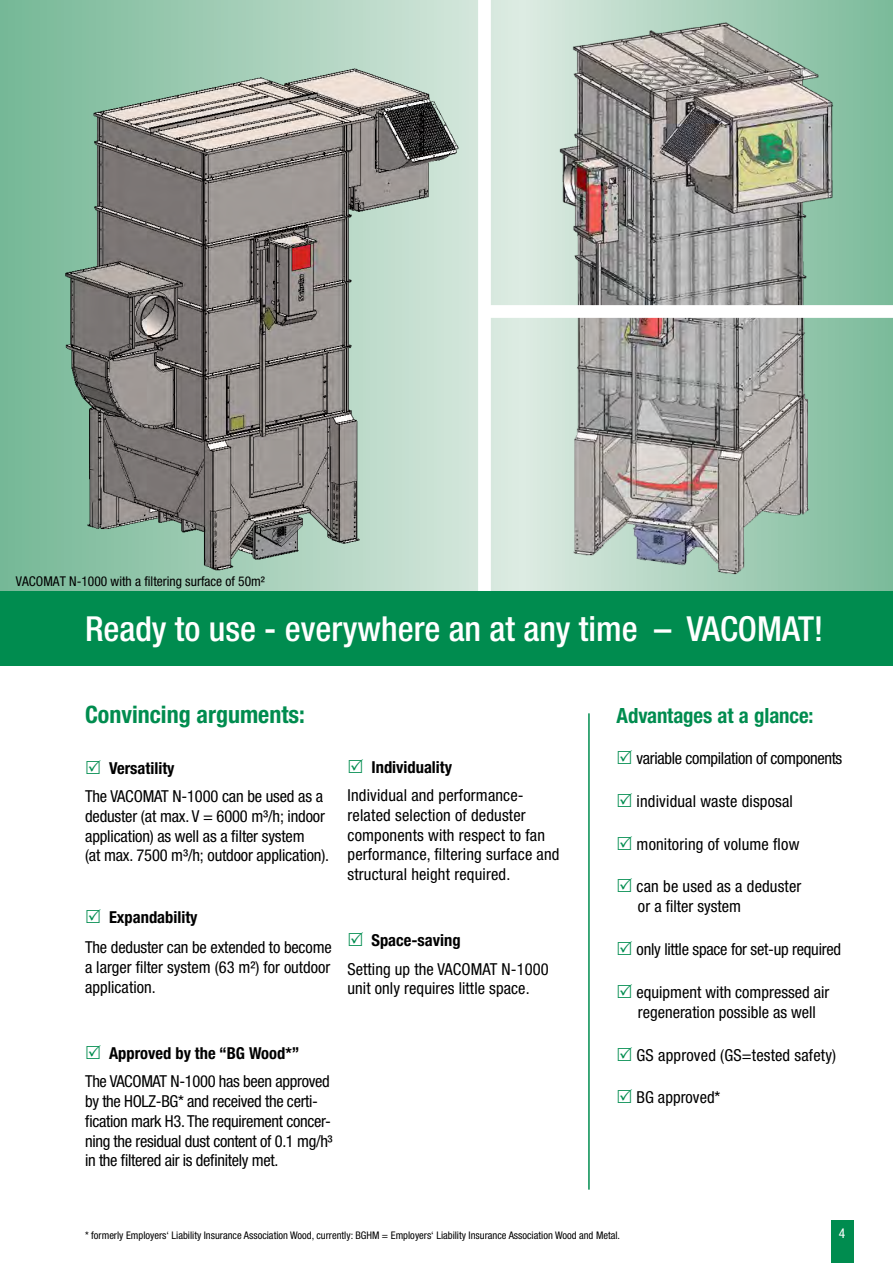
<style>
.page{position:relative;width:893px;height:1263px;background:#fff}
.page>*{position:absolute;margin:0;border:0;box-sizing:border-box;transform-origin:0 0}
.t1{font:500 condensed 34.5px "Helvetica Neue LT Pro";color:#fff}
.t2{font:700 condensed 24px "Helvetica Neue LT Pro";color:#008c4f}
.t3{font:700 condensed 21px "Helvetica Neue LT Pro";letter-spacing:-.005em;color:#008c4f}
.t4{font:condensed 16.5px/19.8px "Helvetica Neue LT Pro";color:#000}
.t5{font:condensed 16.5px/19.8px "Helvetica Neue LT Pro";letter-spacing:-.02em;color:#000}
.t6{font:700 condensed 16.5px "Helvetica Neue LT Pro";color:#000}
.t7{font:condensed 13.5px "Helvetica Neue LT Pro";color:#000}
.t8{font:condensed 13.5px "Helvetica Neue LT Pro";color:#fff}
.t9{font:condensed 10.5px "Helvetica Neue LT Pro";color:#000}
</style>
<div class="page">
<svg style="left:0;top:0;width:893px;height:591px;background:#a9d1bc"></svg>
<img style="left:510px;top:0;width:362px;height:305px">
<img style="left:535px;top:318px;width:312px;height:263px">
<div style="left:831px;top:1220px;width:22px;height:43px;background:#008c4f"></div>
<img style="left:0;top:40px;width:478px;height:545px">
<hr style="left:588px;top:713px;width:2px;height:476px;background:#008c4f">
<div style="left:478px;top:0;width:13px;height:591px;background:#fff"></div>
<div style="left:486px;top:305px;width:407px;height:13px;background:#fff"></div>
<div style="left:0;top:591px;width:893px;height:74px;background:#008c4f"></div>
<p class="t7" style="left:16px;top:573px;width:251px">VACOMAT N-1000 with a filtering surface of 50m²</p>
<h1 class="t1" style="left:85px;top:608px;width:740px">Ready to use - everywhere an at any time – VACOMAT!</h1>
<h2 class="t2" style="left:85px;top:700px;width:221px">Convincing arguments:</h2>
<p class="t6" style="left:109px;top:758px;width:67px">Versatility</p>
<p class="t4" style="left:85px;top:786px;width:246px">The VACOMAT N-1000 can be used as a deduster (at max. V = 6000 m³/h; indoor application) as well as a filter system<br>(at max. 7500 m³/h; outdoor application).</p>
<p class="t6" style="left:109px;top:907px;width:90px">Expandability</p>
<p class="t4" style="left:85px;top:937px;width:248px;text-align:justify">The deduster can be extended to become a larger filter system (63 m²) for outdoor application.</p>
<p class="t6" style="left:371px;top:757px;width:82px">Individuality</p>
<p class="t4" style="left:348px;top:785px;width:214px">Individual and performance&shy;related selection of deduster components with respect to fan performance, filtering surface and structural height required.</p>
<p class="t6" style="left:371px;top:930px;width:91px">Space-saving</p>
<p class="t4" style="left:348px;top:959px;width:203px">Setting up the VACOMAT N-1000 unit only requires little space.</p>
<p class="t6" style="left:109px;top:1043px;width:192px">Approved by the “BG Wood*”</p>
<p class="t5" style="left:85px;top:1071px;width:249px">The VACOMAT N-1000 has been approved by the HOLZ-BG* and received the certi&shy;fication mark H3. The requirement concer&shy;ning the residual dust content of 0.1 mg/h³ in the filtered air is definitely met.</p>
<p class="t3" style="left:617px;top:703px;width:199px">Advantages at a glance:</p>
<p class="t5" style="left:636px;top:748px;width:207px">variable compilation of components</p>
<p class="t4" style="left:637px;top:791px;width:158px">individual waste disposal</p>
<p class="t4" style="left:637px;top:834px;width:164px">monitoring of volume flow</p>
<p class="t4" style="left:637px;top:876px;width:166px">can be used as a deduster or a filter system</p>
<p class="t4" style="left:637px;top:939px;width:206px">only little space for set-up required</p>
<p class="t4" style="left:637px;top:982px;width:194px">equipment with compressed air regeneration possible as well</p>
<p class="t4" style="left:637px;top:1045px;width:201px">GS approved (GS=tested safety)</p>
<p class="t4" style="left:637px;top:1087px;width:85px">BG approved*</p>
<p class="t9" style="left:85px;top:1229px;width:537px">* formerly Employers‘ Liability Insurance Association Wood, currently: BGHM = Employers‘ Liability Insurance Association Wood and Metal.</p>
<p class="t8" style="left:839px;top:1226px;width:8px">4</p>
</div>
